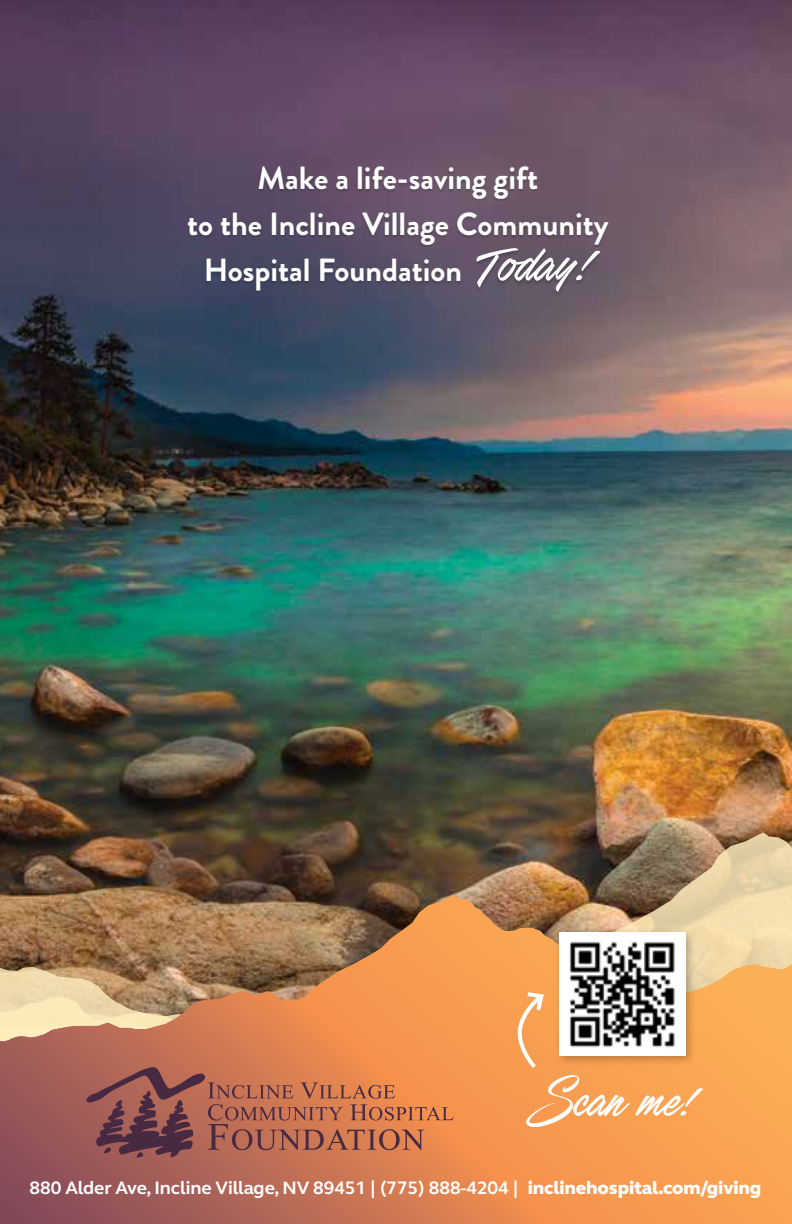
<style>
.page{position:relative;width:792px;height:1224px;background:#fff}
.page>*{position:absolute;margin:0;border:0;box-sizing:border-box;transform-origin:0 0}
.t1{font:50px "Stackyard";color:#fff}
.t2{font:700 32px/46px "Brandon Grotesque";color:#fff;text-align:center}
.t3{font:700 18.4px "FS Elliot Pro";letter-spacing:-.005em;color:#fff}
.s1{font-family:"Stackyard";font-weight:400;font-size:54px}
.s2{font-family:"Blacksword"}
.s3{font-weight:800}
</style>
<div class="page">
<img style="left:0;top:0;width:792px;height:832px">
<svg style="left:0;top:832px;width:792px;height:63px;background:#907a5c"></svg>
<img style="left:0;top:843px;width:650px;height:52px">
<svg style="left:0;top:895px;width:792px;height:329px;background:#ce8a58"></svg>
<svg style="left:64px;top:1003px;width:393px;height:155px;background:#c57653"></svg>
<div style="left:554px;top:927px;width:142px;height:140px;background:#000;opacity:.25"></div>
<img style="left:560px;top:933px;width:125px;height:123px">
<svg style="left:514px;top:990px;width:32px;height:81px;background:#f9ad6c"></svg>
<div style="left:186px;top:166px;width:425px;height:131px;background:#000;opacity:.2"></div>
<h2 class="t2" style="left:187px;top:155px;width:423px">Make a life-saving gift<br>to the Incline Village Community<br>Hospital Foundation <span class="s1">Today!</span></h2>
<h1 class="t1" style="left:527px;top:1077px;width:170px"><span class="s2">S</span>can me!</h1>
<p class="t3" style="left:30px;top:1175px;width:733px">880 Alder Ave, Incline Village, NV 89451 | (775) 888-4204 | <span class="s3">inclinehospital.com/giving</span></p>
</div>
